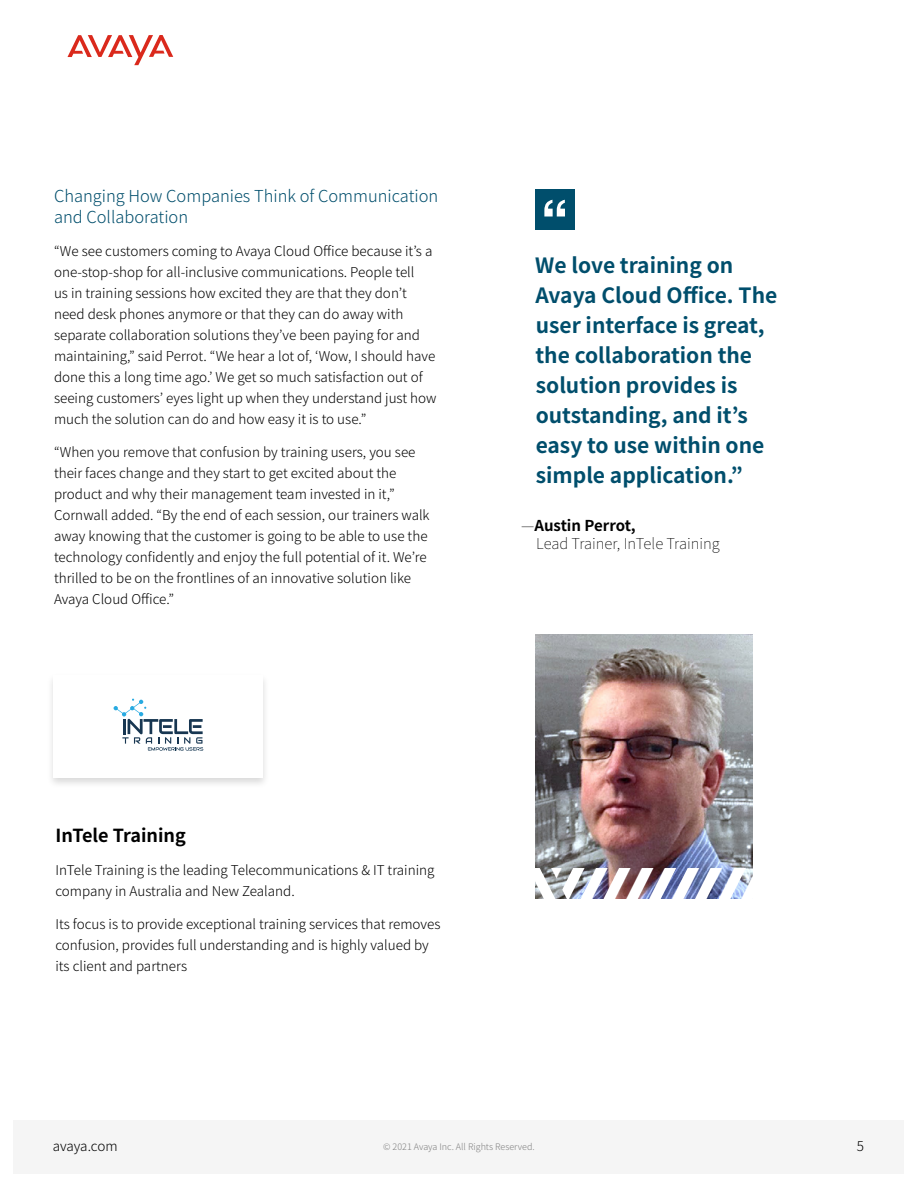
<style>
.page{position:relative;width:918px;height:1188px;background:#fff}
.page>*{position:absolute;margin:0;border:0;box-sizing:border-box;transform-origin:0 0}
.t1{font:700 21px/30px "Noto Sans JP";color:#004e6c}
.t2{font:700 18px "Noto Sans JP";color:#000}
.t3{font:300 16.5px/21px "Noto Sans JP";color:#004e6c}
.t4{font:100 15px/18px "Noto Sans JP";color:#000}
.t5{font:300 13.5px/21px "Noto Sans JP";color:#000}
.t6{font:300 9px "Noto Sans JP";color:#808080}
.s1{font-weight:700}
</style>
<div class="page">
<img style="left:536px;top:634px;width:216px;height:234px">
<div style="left:47px;top:672px;width:223px;height:117px;background:#000;opacity:.15"></div>
<div style="left:54px;top:675px;width:209px;height:103px;background:#fff"></div>
<img style="left:535px;top:868px;width:218px;height:31px">
<div style="left:536px;top:189px;width:39px;height:40px;background:#004e6c"></div>
<svg style="left:544px;top:200px;width:21px;height:16px"></svg>
<svg style="left:114px;top:699px;width:89px;height:52px"></svg>
<div style="left:14px;top:1120px;width:890px;height:54px;background:#f5f5f5"></div>
<svg style="left:67px;top:35px;width:106px;height:30px"></svg>
<p class="t3" style="left:54px;top:186px;width:386px">Changing How Companies Think of Communication and Collaboration</p>
<p class="t5" style="left:54px;top:241px;width:384px">“We see customers coming to Avaya Cloud Office because it’s a one-stop-shop for all-inclusive communications. People tell<br>us in training sessions how excited they are that they don’t need desk phones anymore or that they can do away with separate collaboration solutions they’ve been paying for and maintaining,” said Perrot. “We hear a lot of, ‘Wow, I should have done this a long time ago.’ We get so much satisfaction out of seeing customers’ eyes light up when they understand just how much the solution can do and how easy it is to use.”</p>
<p class="t5" style="left:54px;top:442px;width:377px">“When you remove that confusion by training users, you see their faces change and they start to get excited about the product and why their management team invested in it,” Cornwall added. “By the end of each session, our trainers walk away knowing that the customer is going to be able to use the technology confidently and enjoy the full potential of it. We’re thrilled to be on the frontlines of an innovative solution like Avaya Cloud Office.”</p>
<h1 class="t1" style="left:535px;top:251px;width:244px">We love training on<br>Avaya Cloud Office. The user interface is great, the collaboration the solution provides is outstanding, and it’s easy to use within one simple application.”</h1>
<p class="t4" style="left:536px;top:517px;width:185px;text-indent:-15px">—<span class="s1">Austin Perrot,<br></span>Lead Trainer, InTele Training</p>
<h2 class="t2" style="left:56px;top:825px;width:132px">InTele Training</h2>
<p class="t5" style="left:56px;top:860px;width:381px">InTele Training is the leading Telecommunications &amp; IT training company in Australia and New Zealand.</p>
<p class="t5" style="left:56px;top:914px;width:387px">Its focus is to provide exceptional training services that removes confusion, provides full understanding and is highly valued by its client and partners</p>
<p class="t5" style="left:53px;top:1135px;width:66px">avaya.com</p>
<p class="t6" style="left:383px;top:1142px;width:153px">© 2021 Avaya Inc. All Rights Reserved.</p>
<p class="t5" style="left:857px;top:1135px;width:9px">5</p>
</div>
